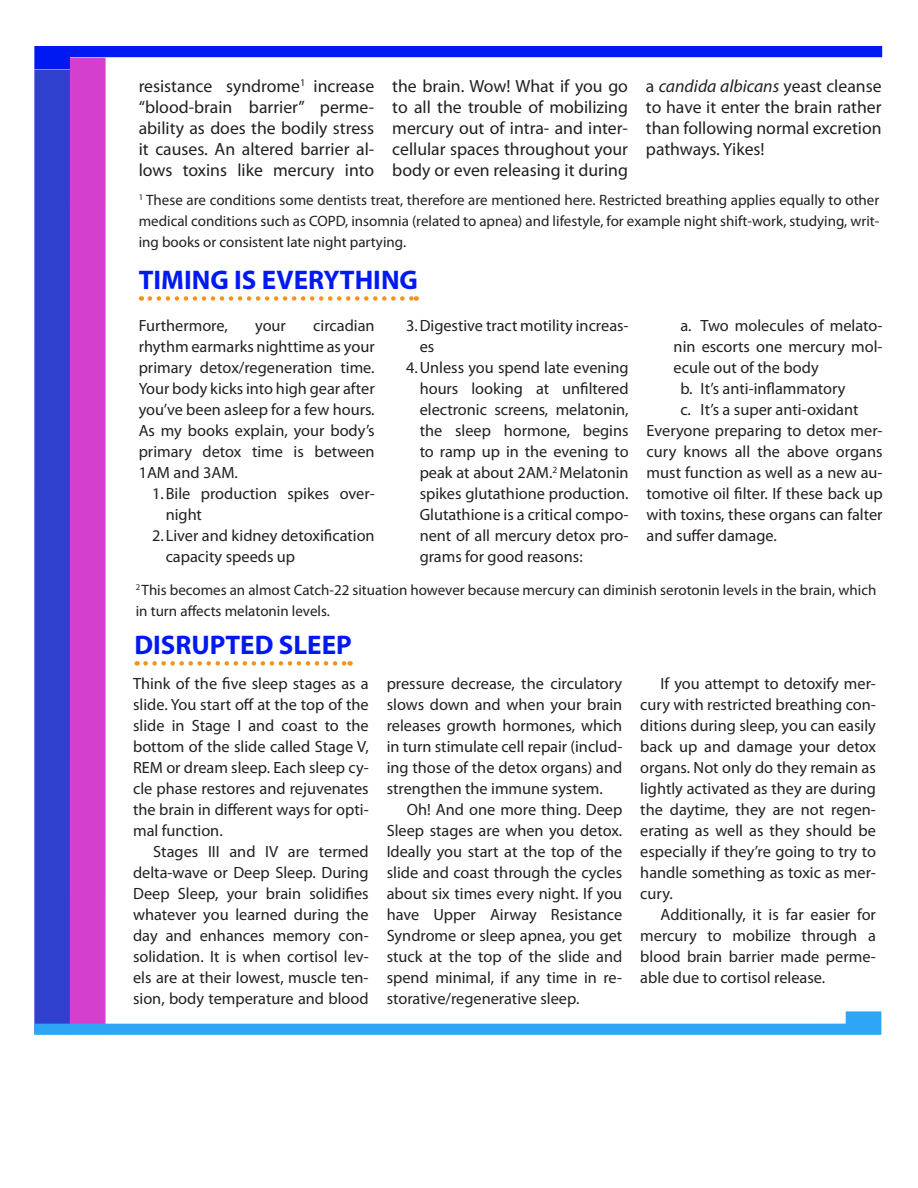
<style>
.page{position:relative;width:918px;height:1188px;background:#fff}
.page>*{position:absolute;margin:0;border:0;box-sizing:border-box;transform-origin:0 0}
.t1{font:700 27px "Myriad Pro";color:#0019f2}
.t2{font:17.7px/21px "Myriad Pro";color:#231f20;text-align:justify}
.t3{font:16.35px/21px "Myriad Pro";color:#231f20;text-align:justify}
.t4{font:15px/21px "Myriad Pro";color:#231f20;text-align:justify}
.s1{font-style:italic}
</style>
<div class="page">
<svg style="left:34px;top:46px;width:848px;height:23px"></svg>
<div style="left:34px;top:70px;width:36px;height:964px;background:#2f3fce"></div>
<div style="left:70px;top:58px;width:36px;height:976px;background:#d53fce"></div>
<svg style="left:34px;top:1011px;width:847px;height:24px"></svg>
<svg style="left:146px;top:661px;width:205px;height:5px"></svg>
<svg style="left:150px;top:296px;width:267px;height:5px"></svg>
<p class="t2" style="left:139px;top:76px;width:237px">resistance syndrome<sup>1</sup> increase “blood-brain barrier” perme&shy;ability as does the bodily stress it causes. An altered barrier al&shy;lows toxins like mercury into</p>
<p class="t2" style="left:392px;top:76px;width:237px">the brain. Wow! What if you go to all the trouble of mobilizing mercury out of intra- and inter&shy;cellular spaces throughout your body or even releasing it during</p>
<p class="t2" style="left:646px;top:76px;width:237px">a <span class="s1">candida albicans</span> yeast cleanse to have it enter the brain rather than following normal excretion pathways. Yikes!</p>
<p class="t4" style="left:139px;top:189px;width:742px"><sup>1</sup> These are conditions some dentists treat, therefore are mentioned here. Restricted breathing applies equally to other medical conditions such as COPD, insomnia (related to apnea) and lifestyle, for example night shift-work, studying, writ&shy;ing books or consistent late night partying.</p>
<h1 class="t1" style="left:139px;top:263px;width:281px">TIMING IS EVERYTHING</h1>
<p class="t3" style="left:139px;top:315px;width:91px">Furthermore,</p>
<p class="t3" style="left:255px;top:315px;width:32px">your</p>
<p class="t3" style="left:139px;top:315px;width:237px;text-indent:175px">circadian rhythm earmarks nighttime as your primary detox/regeneration time.<br>Your body kicks into high gear after you’ve been asleep for a few hours.<br>As my books explain, your body’s primary detox time is between 1AM and 3AM.</p>
<p class="t3" style="left:152px;top:483px;width:224px">1.Bile production spikes over-</p>
<p class="t3" style="left:166px;top:504px;width:38px">night</p>
<p class="t3" style="left:152px;top:525px;width:224px">2.Liver and kidney detoxification</p>
<p class="t3" style="left:166px;top:546px;width:131px">capacity speeds up</p>
<p class="t3" style="left:406px;top:315px;width:224px">3.Digestive tract motility increas-</p>
<p class="t3" style="left:420px;top:336px;width:16px">es</p>
<p class="t3" style="left:406px;top:357px;width:224px">4.Unless you spend late evening</p>
<p class="t3" style="left:420px;top:378px;width:210px">hours looking at unfiltered</p>
<p class="t3" style="left:420px;top:399px;width:210px">electronic screens, melatonin,</p>
<p class="t3" style="left:420px;top:420px;width:210px">the sleep hormone, begins</p>
<p class="t3" style="left:420px;top:441px;width:210px">to ramp up in the evening to</p>
<p class="t3" style="left:420px;top:462px;width:210px">peak at about 2AM.<sup>2</sup> Melatonin</p>
<p class="t3" style="left:420px;top:483px;width:210px">spikes glutathione production.</p>
<p class="t3" style="left:420px;top:504px;width:210px">Glutathione is a critical compo-</p>
<p class="t3" style="left:420px;top:525px;width:210px">nent of all mercury detox pro-</p>
<p class="t3" style="left:420px;top:546px;width:165px">grams for good reasons:</p>
<p class="t3" style="left:680px;top:315px;width:204px">a. Two molecules of melato-</p>
<p class="t3" style="left:674px;top:336px;width:210px">nin escorts one mercury mol-</p>
<p class="t3" style="left:674px;top:357px;width:147px">ecule out of the body</p>
<p class="t3" style="left:680px;top:378px;width:167px">b. It’s anti-inflammatory</p>
<p class="t3" style="left:680px;top:399px;width:180px">c. It’s a super anti-oxidant</p>
<p class="t3" style="left:647px;top:420px;width:237px">Everyone preparing to detox mer-</p>
<p class="t3" style="left:647px;top:441px;width:237px">cury knows all the above organs</p>
<p class="t3" style="left:647px;top:462px;width:237px">must function as well as a new au-</p>
<p class="t3" style="left:647px;top:483px;width:237px">tomotive oil filter. If these back up</p>
<p class="t3" style="left:647px;top:504px;width:237px">with toxins, these organs can falter</p>
<p class="t3" style="left:647px;top:525px;width:132px">and suffer damage.</p>
<p class="t4" style="left:136px;top:579px;width:742px"><sup>2</sup> This becomes an almost Catch-22 situation however because mercury can diminish serotonin levels in the brain, which in turn affects melatonin levels.</p>
<h1 class="t1" style="left:134px;top:628px;width:219px">DISRUPTED SLEEP</h1>
<p class="t3" style="left:133px;top:673px;width:237px">Think of the five sleep stages as a slide. You start off at the top of the slide in Stage I and coast to the bottom of the slide called Stage V, REM or dream sleep. Each sleep cy&shy;cle phase restores and rejuvenates the brain in different ways for opti&shy;mal function.</p>
<p class="t3" style="left:133px;top:841px;width:237px;text-indent:20px">Stages III and IV are termed delta-wave or Deep Sleep. During Deep Sleep, your brain solidifies whatever you learned during the day and enhances memory con&shy;solidation. It is when cortisol lev&shy;els are at their lowest, muscle ten&shy;sion, body temperature and blood</p>
<p class="t3" style="left:387px;top:673px;width:237px">pressure decrease, the circulatory slows down and when your brain releases growth hormones, which in turn stimulate cell repair (includ&shy;ing those of the detox organs) and strengthen the immune system.</p>
<p class="t3" style="left:387px;top:799px;width:237px;text-indent:20px">Oh! And one more thing. Deep Sleep stages are when you detox.<br>Ideally you start at the top of the slide and coast through the cycles about six times every night. If you have Upper Airway Resistance Syndrome or sleep apnea, you get stuck at the top of the slide and spend minimal, if any time in re&shy;storative/regenerative sleep.</p>
<p class="t3" style="left:640px;top:673px;width:237px;text-indent:20px">If you attempt to detoxify mer&shy;cury with restricted breathing con&shy;ditions during sleep, you can easily back up and damage your detox organs. Not only do they remain as lightly activated as they are during the daytime, they are not regen&shy;erating as well as they should be especially if they’re going to try to handle something as toxic as mer&shy;cury.</p>
<p class="t3" style="left:640px;top:904px;width:237px;text-indent:20px">Additionally, it is far easier for mercury to mobilize through a blood brain barrier made perme&shy;able due to cortisol release.</p>
</div>
